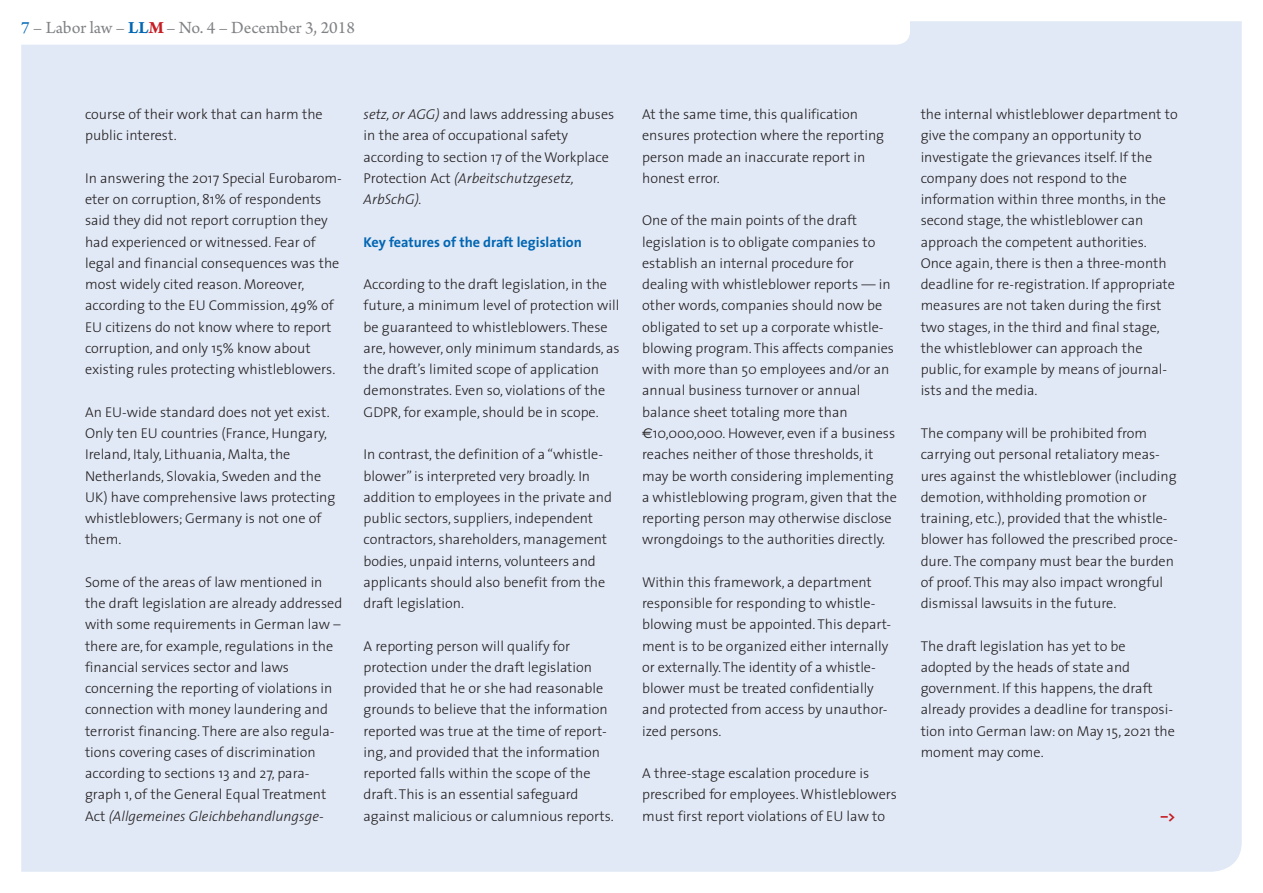
<style>
.page{position:relative;width:1263px;height:893px;background:#fff}
.page>*{position:absolute;margin:0;border:0;box-sizing:border-box;transform-origin:0 0}
.t1{font:18px "Arno Pro";letter-spacing:-.005em;color:#808285}
.t2{font:300 14.25px/21.3px "The Sans";color:#231f20}
.t3{font:700 14.25px "The Sans";color:#0166b3}
.t4{font:700 14.25px "The Sans";color:#c61c22}
.s1{color:#0166b3}
.s2{font-weight:700;color:#0166b3}
.s3{font-weight:700;color:#c61c22}
.s4{font-style:italic}
.s5{font-family:"Euro Sans Std";font-weight:400}
</style>
<div class="page">
<div style="left:21px;top:21px;width:1221px;height:851px;background:#e1e9f6"></div>
<svg style="left:21px;top:21px;width:889px;height:24px"></svg>
<p class="t1" style="left:21px;top:18px;width:335px"><span class="s1">7</span> – Labor law – <span class="s2">LL</span><span class="s3">M</span> – No. 4 – December 3, 2018</p>
<p class="t2" style="left:85px;top:103px;width:239px">course of their work that can harm the public interest.</p>
<p class="t2" style="left:85px;top:167px;width:258px">In answering the 2017 Special Eurobarom&shy;eter on corruption, 81% of respondents said they did not report corruption they had experienced or witnessed. Fear of legal and financial consequences was the most widely cited reason. Moreover, according to the EU Commission, 49% of EU citizens do not know where to report corruption, and only 15% know about existing rules protecting whistleblowers.</p>
<p class="t2" style="left:85px;top:401px;width:252px">An EU-wide standard does not yet exist.<br>Only ten EU countries (France, Hungary, Ireland, Italy, Lithuania, Malta, the Netherlands, Slovakia, Sweden and the UK) have comprehensive laws protecting whistleblowers; Germany is not one of them.</p>
<p class="t2" style="left:85px;top:571px;width:259px">Some of the areas of law mentioned in the draft legislation are already addressed with some requirements in German law – there are, for example, regulations in the financial services sector and laws concerning the reporting of violations in connection with money laundering and terrorist financing. There are also regula&shy;tions covering cases of discrimination according to sections 13 and 27, para&shy;graph 1, of the General Equal Treatment Act <span class="s4">(Allgemeines Gleichbehandlungsge-</span></p>
<p class="t2" style="left:364px;top:103px;width:252px"><span class="s4">setz, or AGG)</span> and laws addressing abuses in the area of occupational safety according to section 17 of the Workplace<br>Protection Act <span class="s4">(Arbeitschutzgesetz,<br>ArbSchG).</span></p>
<p class="t3" style="left:364px;top:230px;width:220px">Key features of the draft legislation</p>
<p class="t2" style="left:364px;top:273px;width:258px">According to the draft legislation, in the future, a minimum level of protection will be guaranteed to whistleblowers. These are, however, only minimum standards, as the draft’s limited scope of application demonstrates. Even so, violations of the GDPR, for example, should be in scope.</p>
<p class="t2" style="left:364px;top:443px;width:250px">In contrast, the definition of a “whistle&shy;blower” is interpreted very broadly. In addition to employees in the private and public sectors, suppliers, independent contractors, shareholders, management bodies, unpaid interns, volunteers and applicants should also benefit from the draft legislation.</p>
<p class="t2" style="left:364px;top:635px;width:252px">A reporting person will qualify for protection under the draft legislation provided that he or she had reasonable grounds to believe that the information reported was true at the time of report&shy;ing, and provided that the information reported falls within the scope of the draft. This is an essential safeguard against malicious or calumnious reports.</p>
<p class="t2" style="left:642px;top:103px;width:244px">At the same time, this qualification ensures protection where the reporting person made an inaccurate report in honest error.</p>
<p class="t2" style="left:642px;top:209px;width:256px">One of the main points of the draft legislation is to obligate companies to establish an internal procedure for dealing with whistleblower reports — in other words, companies should now be obligated to set up a corporate whistle&shy;blowing program. This affects companies with more than 50 employees and/or an annual business turnover or annual balance sheet totaling more than <span class="s5">€</span>10,000,000. However, even if a business reaches neither of those thresholds, it may be worth considering implementing a whistleblowing program, given that the reporting person may otherwise disclose wrongdoings to the authorities directly.</p>
<p class="t2" style="left:642px;top:571px;width:251px">Within this framework, a department responsible for responding to whistle&shy;blowing must be appointed. This depart&shy;ment is to be organized either internally or externally. The identity of a whistle&shy;blower must be treated confidentially and protected from access by unauthor&shy;ized persons.</p>
<p class="t2" style="left:642px;top:762px;width:256px">A three-stage escalation procedure is prescribed for employees. Whistleblowers must first report violations of EU law to</p>
<p class="t2" style="left:921px;top:103px;width:259px">the internal whistleblower department to give the company an opportunity to investigate the grievances itself. If the company does not respond to the information within three months, in the second stage, the whistleblower can approach the competent authorities.<br>Once again, there is then a three-month deadline for re-registration. If appropriate measures are not taken during the first two stages, in the third and final stage, the whistleblower can approach the public, for example by means of journal&shy;ists and the media.</p>
<p class="t2" style="left:921px;top:422px;width:259px">The company will be prohibited from carrying out personal retaliatory meas&shy;ures against the whistleblower (including demotion, withholding promotion or training, etc.), provided that the whistle&shy;blower has followed the prescribed proce&shy;dure. The company must bear the burden of proof. This may also impact wrongful dismissal lawsuits in the future.</p>
<p class="t2" style="left:921px;top:635px;width:256px">The draft legislation has yet to be adopted by the heads of state and government. If this happens, the draft already provides a deadline for transposi&shy;tion into German law: on May 15, 2021 the moment may come.</p>
<p class="t4" style="left:1161px;top:804px;width:16px">–&gt;</p>
</div>
